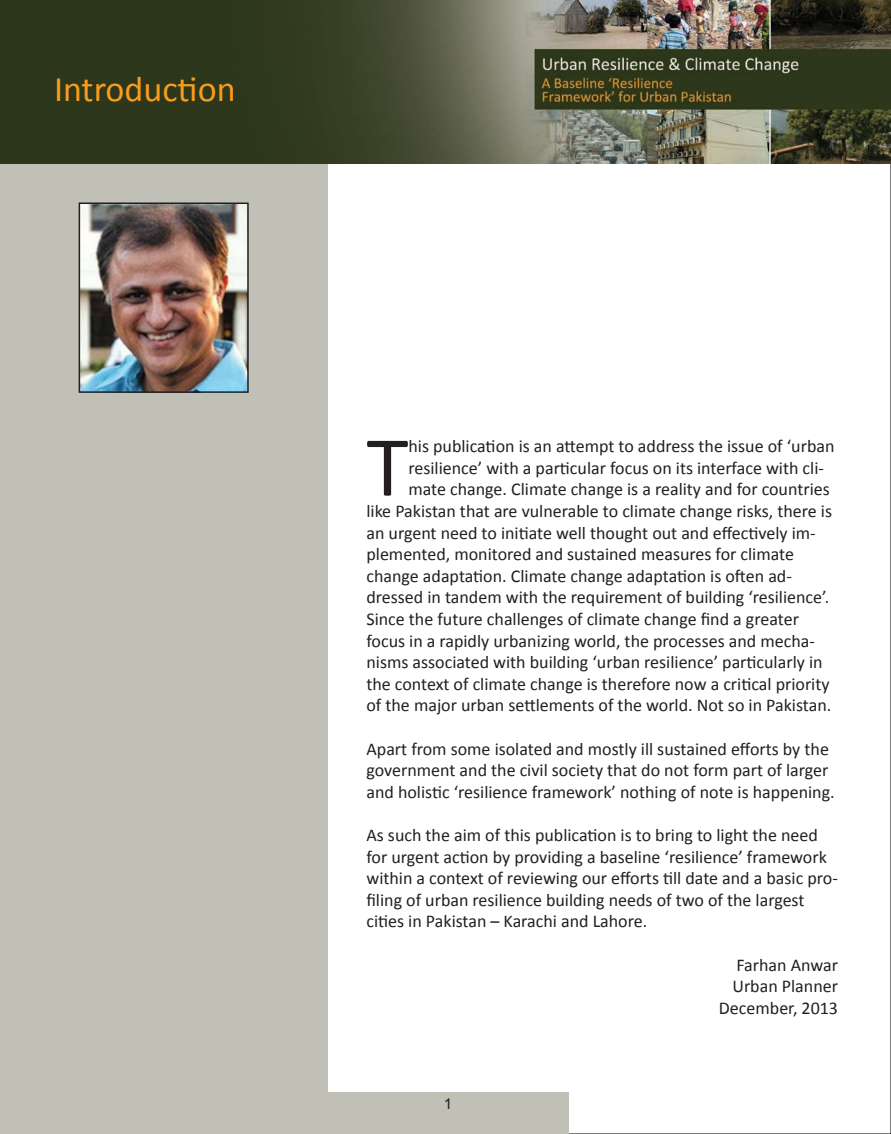
<style>
.page{position:relative;width:891px;height:1134px;background:#fff}
.page>*{position:absolute;margin:0;border:0;box-sizing:border-box;transform-origin:0 0}
.t1{font:86.4px "Calibri";color:#231f20}
.t2{font:36px "Calibri";color:#f89c1c}
.t3{font:18px/21.6px "Calibri";color:#231f20}
.t4{font:15px "Arial";color:#231f20}
</style>
<div class="page">
<div style="left:0;top:135px;width:327px;height:999px;background:#c1c0b7"></div>
<img style="left:0;top:0;width:891px;height:163px">
<div style="left:327px;top:1092px;width:242px;height:42px;background:#c1c0b7"></div>
<img style="left:82px;top:205px;width:164px;height:185px">
<div style="left:79px;top:202px;width:170px;height:191px;border:2px solid #231f20"></div>
<h2 class="t2" style="left:54px;top:74px;width:183px">Introduction</h2>
<h1 class="t1" style="left:366px;top:431px;width:44px">T</h1>
<p class="t3" style="left:408px;top:437px;width:428px">his publication is an attempt to address the issue of ‘urban</p>
<p class="t3" style="left:408px;top:459px;width:417px">resilience’ with a particular focus on its interface with cli-</p>
<p class="t3" style="left:408px;top:480px;width:423px">mate change. Climate change is a reality and for countries</p>
<p class="t3" style="left:366px;top:502px;width:467px">like Pakistan that are vulnerable to climate change risks, there is</p>
<p class="t3" style="left:366px;top:523px;width:451px">an urgent need to initiate well thought out and effectively im-</p>
<p class="t3" style="left:366px;top:545px;width:429px">plemented, monitored and sustained measures for climate</p>
<p class="t3" style="left:366px;top:567px;width:427px">change adaptation. Climate change adaptation is often ad-</p>
<p class="t3" style="left:366px;top:588px;width:465px">dressed in tandem with the requirement of building ‘resilience’.</p>
<p class="t3" style="left:366px;top:610px;width:434px">Since the future challenges of climate change find a greater</p>
<p class="t3" style="left:366px;top:631px;width:450px">focus in a rapidly urbanizing world, the processes and mecha-</p>
<p class="t3" style="left:366px;top:653px;width:458px">nisms associated with building ‘urban resilience’ particularly in</p>
<p class="t3" style="left:366px;top:675px;width:465px">the context of climate change is therefore now a critical priority</p>
<p class="t3" style="left:366px;top:696px;width:466px">of the major urban settlements of the world. Not so in Pakistan.</p>
<p class="t3" style="left:366px;top:739px;width:470px">Apart from some isolated and mostly ill sustained efforts by the government and the civil society that do not form part of larger and holistic ‘resilience framework’ nothing of note is happening.</p>
<p class="t3" style="left:366px;top:826px;width:473px">As such the aim of this publication is to bring to light the need for urgent action by providing a baseline ‘resilience’ framework within a context of reviewing our efforts till date and a basic pro&shy;filing of urban resilience building needs of two of the largest cities in Pakistan – Karachi and Lahore.</p>
<p class="t3" style="left:719px;top:955px;width:121px;text-align:right">Farhan Anwar<br>Urban Planner<br>December, 2013</p>
<p class="t4" style="left:444px;top:1095px;width:10px">1</p>
</div>
